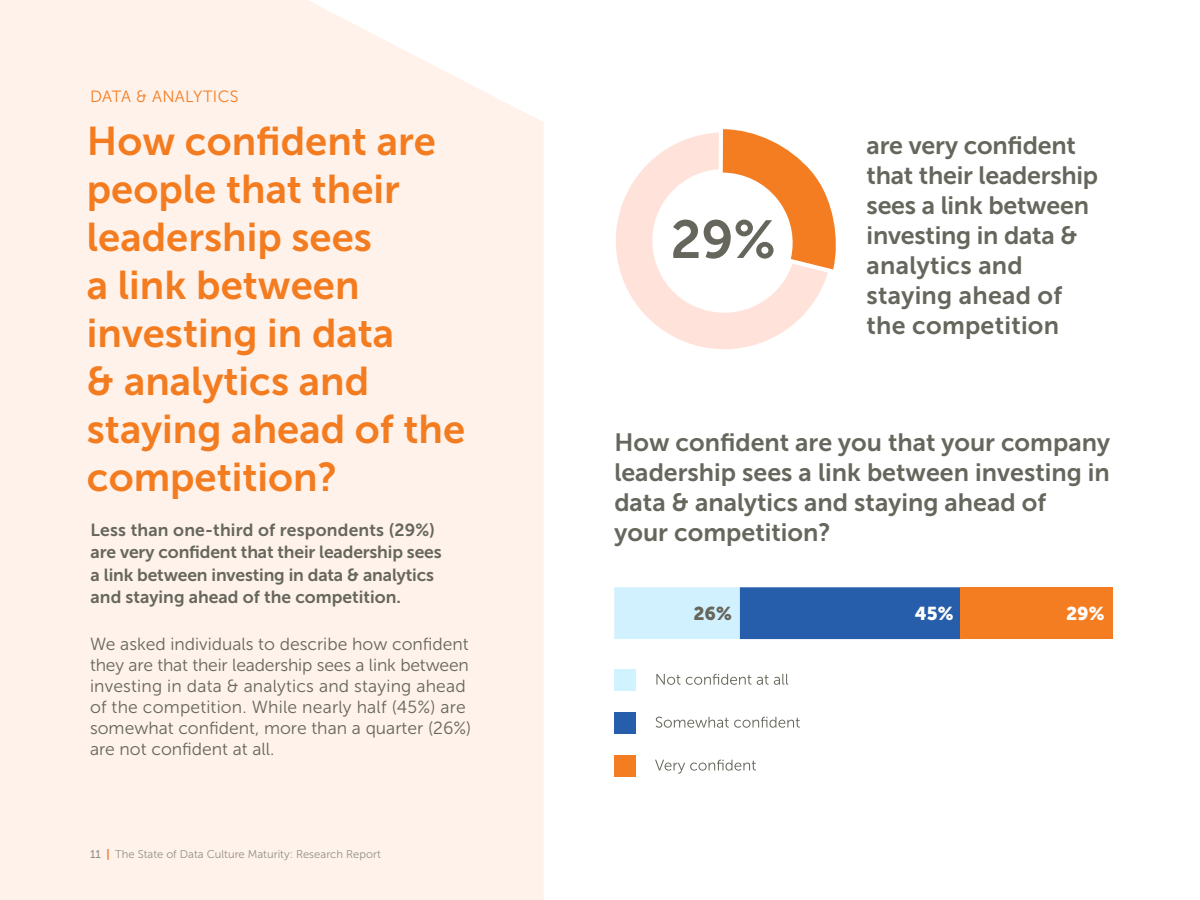
<style>
.page{position:relative;width:1200px;height:900px;background:#fff}
.page>*{position:absolute;margin:0;border:0;box-sizing:border-box;transform-origin:0 0}
.t1{font:53.19px "Museo Sans 700";color:#66665c}
.t2{font:40px/48px "Museo Sans 700";color:#f47c20}
.t3{font:25px/30px "Museo Sans 700";color:#65665c;text-align:justify}
.t4{font:18.56px "Museo Sans 900";color:#fff}
.t5{font:18.56px "Museo Sans 900";color:#66665c}
.t6{font:17.5px/21px "Museo Sans 300";color:#65665c}
.t7{font:17.5px/22.5px "Museo Sans 700";letter-spacing:-.01em;color:#65665c}
.t8{font:17.5px "Museo Sans 700";letter-spacing:.01em;color:#65665c}
.t9{font:16.25px "Museo Sans 300";letter-spacing:.02em;color:#f47c20}
.t10{font:11.25px "Museo Sans 300";color:#929185}
.s1{font-family:"Museo Sans 500"}
.s2{font-family:"Museo Sans 700";color:#f26a24}
</style>
<div class="page">
<div style="left:0;top:0;width:544px;height:900px;background:#fff2eb"></div>
<svg style="left:616px;top:132px;width:211px;height:217px"></svg>
<svg style="left:719px;top:129px;width:117px;height:146px"></svg>
<div style="left:614px;top:755px;width:22px;height:21px;background:#f57d21"></div>
<svg style="left:655px;top:760px;width:101px;height:14px"></svg>
<div style="left:614px;top:712px;width:22px;height:21px;background:#265eab"></div>
<svg style="left:656px;top:717px;width:144px;height:11px"></svg>
<div style="left:614px;top:669px;width:22px;height:21px;background:#d1f2ff"></div>
<svg style="left:656px;top:674px;width:132px;height:11px"></svg>
<div style="left:961px;top:587px;width:152px;height:52px;background:#f57d21"></div>
<svg style="left:614px;top:587px;width:347px;height:52px;background:#6594c9"></svg>
<p class="t9" style="left:90px;top:88px;width:150px">DATA &amp; ANALYTICS</p>
<h2 class="t2" style="left:87px;top:117px;width:380px">How confident are people that their leadership sees<br>a link between investing in data<br>&amp; analytics and staying ahead of the competition?</h2>
<p class="t3" style="left:867px;top:130px;width:233px;text-align:left">are very confident that their leadership sees a link between investing in data &amp; analytics and staying ahead of the competition</p>
<h1 class="t1" style="left:671px;top:210px;width:107px">29%</h1>
<p class="t3" style="left:614px;top:428px;width:497px">How confident are you that your company leadership sees a link between investing in data &amp; analytics and staying ahead of</p>
<p class="t8" style="left:91px;top:520px;width:346px">Less than one-third of respondents (29%)</p>
<p class="t3" style="left:614px;top:518px;width:218px">your competition?</p>
<p class="t7" style="left:91px;top:541px;width:352px">are very confident that their leadership sees a link between investing in data &amp; analytics and staying ahead of the competition.</p>
<p class="t5" style="left:693px;top:603px;width:40px">26%</p>
<p class="t4" style="left:915px;top:603px;width:40px">45%</p>
<p class="t4" style="left:1066px;top:603px;width:40px">29%</p>
<p class="t6" style="left:90px;top:634px;width:383px">We asked individuals to describe how confident they are that their leadership sees a link between investing in data &amp; analytics and staying ahead of the competition. While nearly half (45%) are somewhat confident, more than a quarter (26%) are not confident at all.</p>
<p class="t10" style="left:90px;top:848px;width:292px"><span class="s1">11</span> <span class="s2">|</span> The State of Data Culture Maturity: Research Report</p>
</div>
